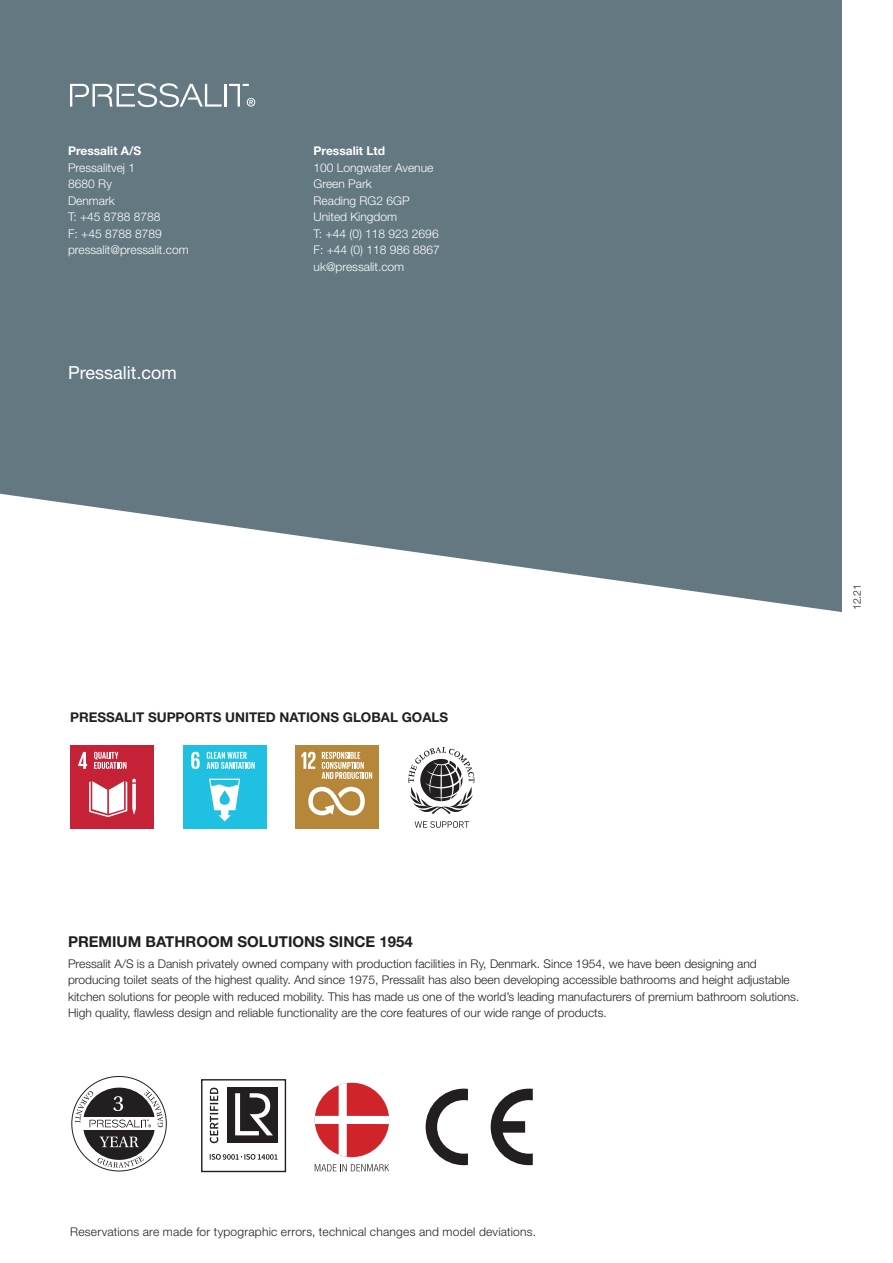
<style>
.page{position:relative;width:893px;height:1263px;background:#fff}
.page>*{position:absolute;margin:0;border:0;box-sizing:border-box;transform-origin:0 0}
.Produkt_bullits_over{font:18px "Helvetica Neue LT Std";color:#fff}
.Segment_2_linie{font:700 15px "Helvetica Neue LT Std";color:#231f20}
.Segment_2_linie-2{font:700 13.5px "Helvetica Neue LT Std";color:#231f20}
.Brødtekst{font:300 12px/16.5px "Helvetica Neue LT Std";color:#231f20}
.t1{font:300 12px "Helvetica Neue LT Std";color:#fff}
.Brødtekst-2{font:300 12px "Helvetica Neue LT Std";letter-spacing:.02em;color:#231f20}
.t2{font:700 12px "Helvetica Neue LT Std";color:#fff}
.t3{font:300 10.5px "Helvetica Neue";color:#231f20}
</style>
<div class="page">
<svg style="left:0;top:0;width:842px;height:612px;background:#73858e"></svg>
<div style="left:82px;top:1086px;width:74px;height:75px;background:#231f20;border-radius:50%"></div>
<svg style="left:82px;top:1127px;width:74px;height:3px"></svg>
<svg style="left:99px;top:1136px;width:40px;height:11px"></svg>
<svg style="left:97px;top:1156px;width:47px;height:12px"></svg>
<svg style="left:75px;top:1090px;width:88px;height:37px"></svg>
<div style="left:201px;top:1079px;width:85px;height:93px;border:1px solid #231f20"></div>
<div style="left:227px;top:1088px;width:50px;height:55px;background:#231f20"></div>
<svg style="left:235px;top:1093px;width:38px;height:42px"></svg>
<svg style="left:210px;top:1088px;width:8px;height:55px"></svg>
<svg style="left:210px;top:1154px;width:68px;height:6px"></svg>
<svg style="left:315px;top:1083px;width:74px;height:74px"></svg>
<svg style="left:315px;top:1164px;width:74px;height:7px"></svg>
<svg style="left:415px;top:821px;width:54px;height:7px"></svg>
<svg style="left:408px;top:747px;width:66px;height:67px"></svg>
<div style="left:70px;top:745px;width:84px;height:84px;background:#c52238"></div>
<svg style="left:94px;top:752px;width:32px;height:17px"></svg>
<svg style="left:78px;top:752px;width:9px;height:17px"></svg>
<svg style="left:89px;top:779px;width:47px;height:38px"></svg>
<div style="left:183px;top:745px;width:84px;height:84px;background:#20c0e2"></div>
<svg style="left:191px;top:752px;width:9px;height:17px"></svg>
<svg style="left:207px;top:752px;width:48px;height:17px"></svg>
<svg style="left:209px;top:779px;width:31px;height:42px"></svg>
<div style="left:295px;top:745px;width:84px;height:84px;background:#b78739"></div>
<svg style="left:301px;top:752px;width:14px;height:17px"></svg>
<svg style="left:308px;top:787px;width:57px;height:28px"></svg>
<svg style="left:322px;top:752px;width:50px;height:27px"></svg>
<svg style="left:491px;top:1089px;width:42px;height:76px"></svg>
<svg style="left:426px;top:1089px;width:42px;height:76px"></svg>
<hr style="left:224px;top:84px;width:2px;height:23px;background:#fff">
<svg style="left:70px;top:83px;width:152px;height:24px"></svg>
<svg style="left:229px;top:84px;width:26px;height:23px"></svg>
<p class="t2" style="left:68px;top:144px;width:75px">Pressalit A/S</p>
<p class="t1" style="left:68px;top:160px;width:69px">Pressalitvej 1</p>
<p class="t1" style="left:68px;top:177px;width:45px">8680 Ry</p>
<p class="t1" style="left:68px;top:193px;width:48px">Denmark</p>
<p class="t1" style="left:68px;top:210px;width:94px">T: +45 8788 8788</p>
<p class="t1" style="left:68px;top:226px;width:95px">F: +45 8788 8789</p>
<p class="t1" style="left:68px;top:243px;width:122px">pressalit@pressalit.com</p>
<p class="Produkt_bullits_over" style="left:68px;top:361px;width:110px">Pressalit.com</p>
<p class="t2" style="left:314px;top:144px;width:73px">Pressalit Ltd</p>
<p class="t1" style="left:314px;top:160px;width:121px">100 Longwater Avenue</p>
<p class="t1" style="left:314px;top:177px;width:60px">Green Park</p>
<p class="t1" style="left:314px;top:193px;width:98px">Reading RG2 6GP</p>
<p class="t1" style="left:314px;top:210px;width:85px">United Kingdom</p>
<p class="t1" style="left:314px;top:226px;width:127px">T: +44 (0) 118 923 2696</p>
<p class="t1" style="left:314px;top:243px;width:128px">F: +44 (0) 118 986 8867</p>
<p class="t1" style="left:314px;top:259px;width:92px">uk@pressalit.com</p>
<p class="Segment_2_linie-2" style="left:70px;top:709px;width:380px">PRESSALIT SUPPORTS UNITED NATIONS GLOBAL GOALS</p>
<p class="t3" style="left:851px;top:610px;width:28px;rotate:-90deg">12.21</p>
<p class="Segment_2_linie" style="left:68px;top:932px;width:346px">PREMIUM BATHROOM SOLUTIONS SINCE 1954</p>
<p class="Brødtekst" style="left:68px;top:955px;width:690px">Pressalit A/S is a Danish privately owned company with production facilities in Ry, Denmark. Since 1954, we have been designing and</p>
<p class="Brødtekst" style="left:68px;top:971px;width:733px">producing toilet seats of the highest quality. And since 1975, Pressalit has also been developing accessible bathrooms and height adjustable kitchen solutions for people with reduced mobility. This has made us one of the world’s leading manufacturers of premium bathroom solutions.<br>High quality, flawless design and reliable functionality are the core features of our wide range of products.</p>
<p class="Brødtekst-2" style="left:70px;top:1225px;width:467px">Reservations are made for typographic errors, technical changes and model deviations.</p>
</div>
